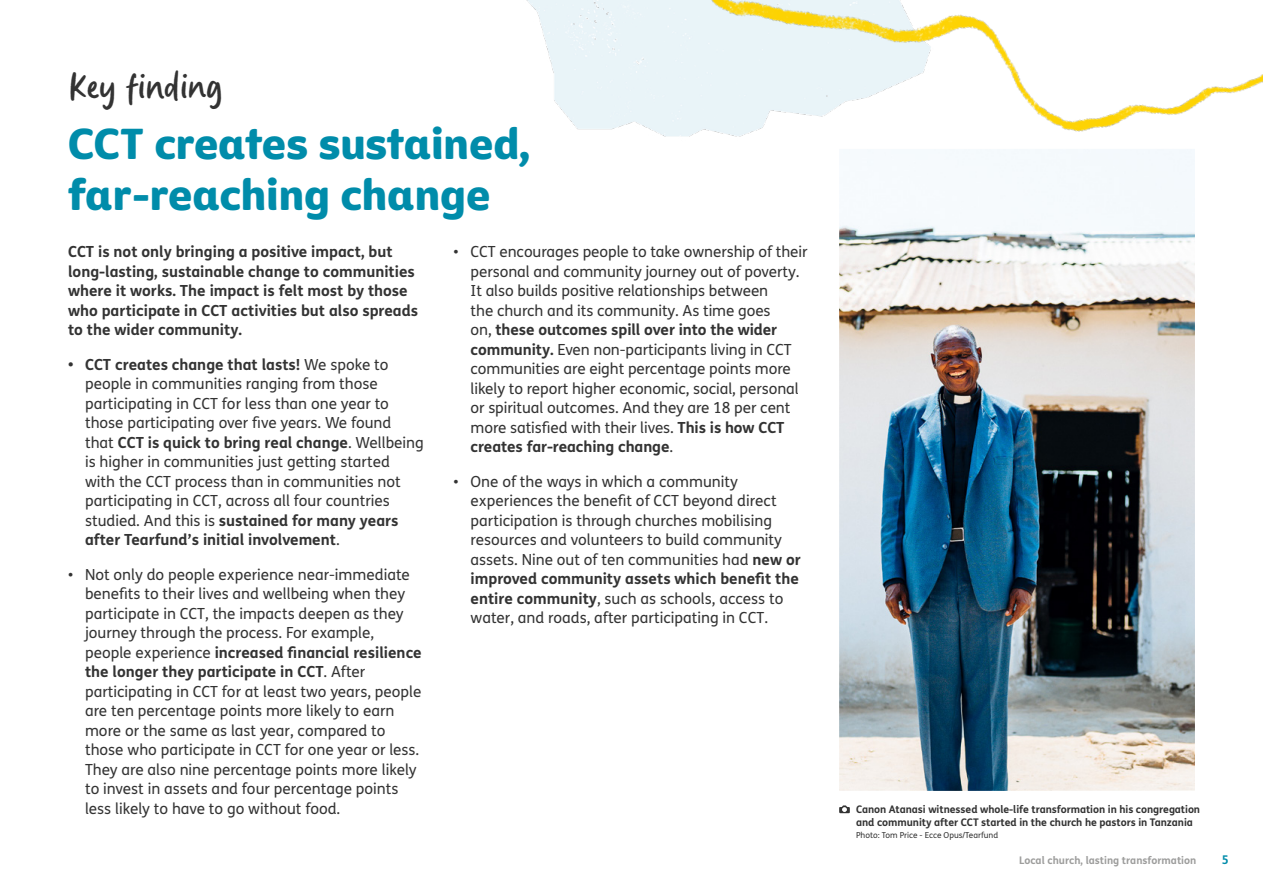
<style>
.page{position:relative;width:1263px;height:893px;background:#fff}
.page>*{position:absolute;margin:0;border:0;box-sizing:border-box;transform-origin:0 0}
.Heading_1{font:42px/51px "Tearfund Sans";color:#008caa}
.t1{font:40.5px "Gander";letter-spacing:-.005em;color:#333}
.Body_10_2pt{font:15.3px/19.5px "FS Me";color:#333}
.Body_10_2pt-2{font:700 15.3px/19.5px "FS Me";color:#333}
.t2{font:700 12px "FS Me";color:#008caa}
.t3{font:700 10.5px/12.6px "FS Me";letter-spacing:-.005em;color:#333}
.t4{font:700 10.5px "FS Me";color:#9d9d9c}
.t5{font:8.25px "FS Me";color:#333}
.s1{font-weight:700}
</style>
<div class="page">
<svg style="left:839px;top:805px;width:11px;height:8px"></svg>
<img style="left:526px;top:0;width:58px;height:130px">
<img style="left:584px;top:0;width:679px;height:137px">
<img style="left:839px;top:149px;width:356px;height:642px">
<p class="t1" style="left:68px;top:63px;width:156px">Key finding</p>
<h1 class="Heading_1" style="left:68px;top:114px;width:464px">CCT creates sustained, far-reaching change</h1>
<p class="Body_10_2pt-2" style="left:68px;top:241px;width:352px">CCT is not only bringing a positive impact, but long-lasting, sustainable change to communities where it works. The impact is felt most by those who participate in CCT activities but also spreads to the wider community.</p>
<p class="Body_10_2pt" style="left:85px;top:354px;width:340px;text-indent:-17px"><span class="s1">• CCT creates change that lasts!</span> We spoke to people in communities ranging from those participating in CCT for less than one year to those participating over five years. We found that <span class="s1">CCT is quick to bring real change</span>. Wellbeing is higher in communities just getting started with the CCT process than in communities not participating in CCT, across all four countries studied. And this is <span class="s1">sustained for many years after Tearfund’s initial involvement</span>.</p>
<p class="Body_10_2pt" style="left:85px;top:564px;width:338px;text-indent:-17px">• Not only do people experience near-immediate benefits to their lives and wellbeing when they participate in CCT, the impacts deepen as they journey through the process. For example, people experience <span class="s1">increased financial resilience the longer they participate in CCT</span>. After participating in CCT for at least two years, people are ten percentage points more likely to earn more or the same as last year, compared to those who participate in CCT for one year or less.<br>They are also nine percentage points more likely to invest in assets and four percentage points less likely to have to go without food.</p>
<p class="Body_10_2pt" style="left:471px;top:242px;width:338px;text-indent:-17px">• CCT encourages people to take ownership of their personal and community journey out of poverty.<br>It also builds positive relationships between<br>the church and its community. As time goes<br>on, <span class="s1">these outcomes spill over into the wider community.</span> Even non-participants living in CCT communities are eight percentage points more likely to report higher economic, social, personal or spiritual outcomes. And they are 18 per cent more satisfied with their lives. <span class="s1">This is how CCT creates far-reaching change</span>.</p>
<p class="Body_10_2pt" style="left:471px;top:471px;width:332px;text-indent:-17px">• One of the ways in which a community experiences the benefit of CCT beyond direct participation is through churches mobilising resources and volunteers to build community assets. Nine out of ten communities had <span class="s1">new or improved community assets which benefit the entire community</span>, such as schools, access to water, and roads, after participating in CCT.</p>
<p class="t3" style="left:856px;top:803px;width:345px">Canon Atanasi witnessed whole-life transformation in his congregation and community after CCT started in the church he pastors in Tanzania</p>
<p class="t5" style="left:856px;top:829px;width:143px">Photo: Tom Price - Ecce Opus/Tearfund</p>
<p class="t4" style="left:1019px;top:852px;width:179px">Local church, lasting transformation</p>
<p class="t2" style="left:1222px;top:851px;width:9px">5</p>
</div>
